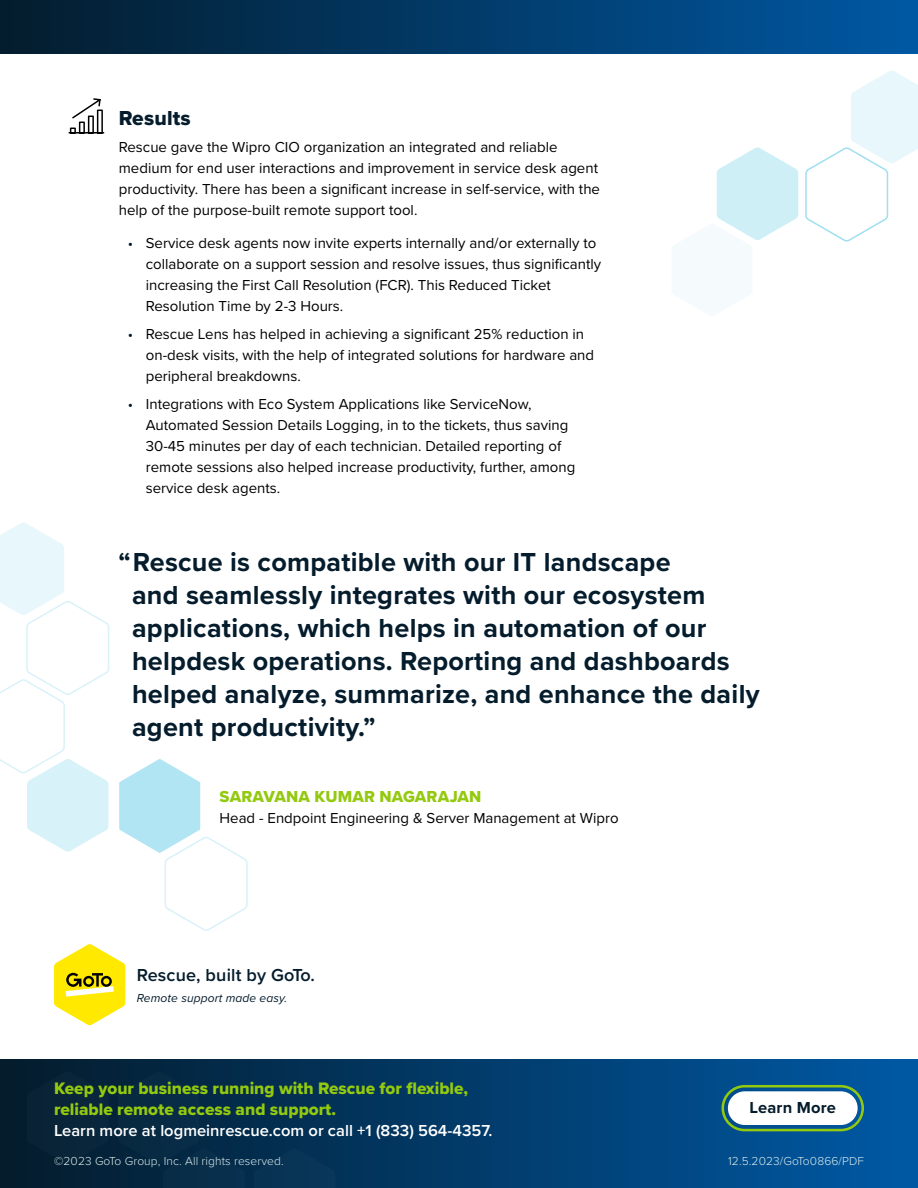
<style>
.page{position:relative;width:918px;height:1188px;background:#fff}
.page>*{position:absolute;margin:0;border:0;box-sizing:border-box;transform-origin:0 0}
.H1{font:700 27px/33px "Proxima Nova";letter-spacing:.01em;color:#041c2c}
.H1-2{font:21px "Proxima Nova Extrabld";letter-spacing:.01em;color:#041c2c}
.H1-3{font:600 18px "Proxima Nova";letter-spacing:.01em;color:#041c2c}
.Body{font:17.25px/21px "Proxima Nova Extrabld";color:#93c90e}
.Body-2{font:600 16.5px "Proxima Nova";color:#fff}
.H2{font:16.5px "Proxima Nova Extrabld";letter-spacing:.01em;color:#93c90e}
._04_Intro_Text{font:700 16.5px "Proxima Nova";letter-spacing:.01em;color:#041c2c}
.Body-3{font:15px/21px "Proxima Nova";color:#000}
._01_Document_Type{font:300 12px "Proxima Nova";letter-spacing:.01em;color:#daeaec}
.H1-4{font:italic 12px "Proxima Nova";letter-spacing:.01em;color:#041c2c}
.s1{color:#041c2c}
</style>
<div class="page">
<svg style="left:0;top:1059px;width:918px;height:129px;background:#013e70"></svg>
<svg style="left:118px;top:1071px;width:127px;height:117px;background:#052a45"></svg>
<div style="left:254px;top:1148px;width:81px;height:40px;background:#083356"></div>
<div style="left:27px;top:1071px;width:82px;height:93px;background:#092438"></div>
<svg style="left:0;top:522px;width:110px;height:330px"></svg>
<svg style="left:119px;top:759px;width:129px;height:172px"></svg>
<svg style="left:716px;top:147px;width:82px;height:93px"></svg>
<svg style="left:805px;top:71px;width:113px;height:171px"></svg>
<svg style="left:54px;top:944px;width:71px;height:81px"></svg>
<svg style="left:68px;top:98px;width:37px;height:36px"></svg>
<div style="left:0;top:0;width:918px;height:54px;background:linear-gradient(to right,#041c2d,#0058a3)"></div>
<div style="left:722px;top:1085px;width:142px;height:46px;border:3px solid #93c90e;border-radius:22px"></div>
<div style="left:728px;top:1091px;width:130px;height:34px;background:#fff;border-radius:17px"></div>
<p class="H1-2" style="left:119px;top:102px;width:73px">Results</p>
<p class="Body-3" style="left:119px;top:136px;width:483px">Rescue gave the Wipro CIO organization an integrated and reliable medium for end user interactions and improvement in service desk agent productivity. There has been a significant increase in self-service, with the help of the purpose-built remote support tool.</p>
<p class="Body-3" style="left:146px;top:232px;width:457px;text-indent:-18px"><span class="s1">•</span> Service desk agents now invite experts internally and/or externally to collaborate on a support session and resolve issues, thus significantly increasing the First Call Resolution (FCR). This Reduced Ticket Resolution Time by 2-3 Hours.</p>
<p class="Body-3" style="left:146px;top:323px;width:450px;text-indent:-18px"><span class="s1">•</span> Rescue Lens has helped in achieving a significant 25% reduction in on-desk visits, with the help of integrated solutions for hardware and peripheral breakdowns.</p>
<p class="Body-3" style="left:146px;top:393px;width:431px;text-indent:-18px"><span class="s1">•</span> Integrations with Eco System Applications like ServiceNow, Automated Session Details Logging, in to the tickets, thus saving 30-45 minutes per day of each technician. Detailed reporting of remote sessions also helped increase productivity, further, among service desk agents.</p>
<p class="H1" style="left:132px;top:545px;width:629px;text-indent:-14px">“Rescue is compatible with our IT landscape<br>and seamlessly integrates with our ecosystem applications, which helps in automation of our helpdesk operations. Reporting and dashboards helped analyze, summarize, and enhance the daily agent productivity.”</p>
<p class="H2" style="left:220px;top:784px;width:263px">SARAVANA KUMAR NAGARAJAN</p>
<p class="Body-3" style="left:220px;top:806px;width:401px">Head - Endpoint Engineering &amp; Server Management at Wipro</p>
<p class="H1-3" style="left:137px;top:962px;width:180px">Rescue, built by GoTo.</p>
<p class="H1-4" style="left:137px;top:989px;width:152px">Remote support made easy.</p>
<p class="Body" style="left:54px;top:1077px;width:416px">Keep your business running with Rescue for flexible, reliable remote access and support.</p>
<p class="Body-2" style="left:54px;top:1118px;width:440px">Learn more at logmeinrescue.com or call +1 (833) 564-4357.</p>
<p class="_01_Document_Type" style="left:54px;top:1152px;width:231px">©2023 GoTo Group, Inc. All rights reserved.</p>
<p class="_04_Intro_Text" style="left:750px;top:1095px;width:88px">Learn More</p>
<p class="_01_Document_Type" style="left:728px;top:1152px;width:137px">12.5.2023/GoTo0866/PDF</p>
</div>
